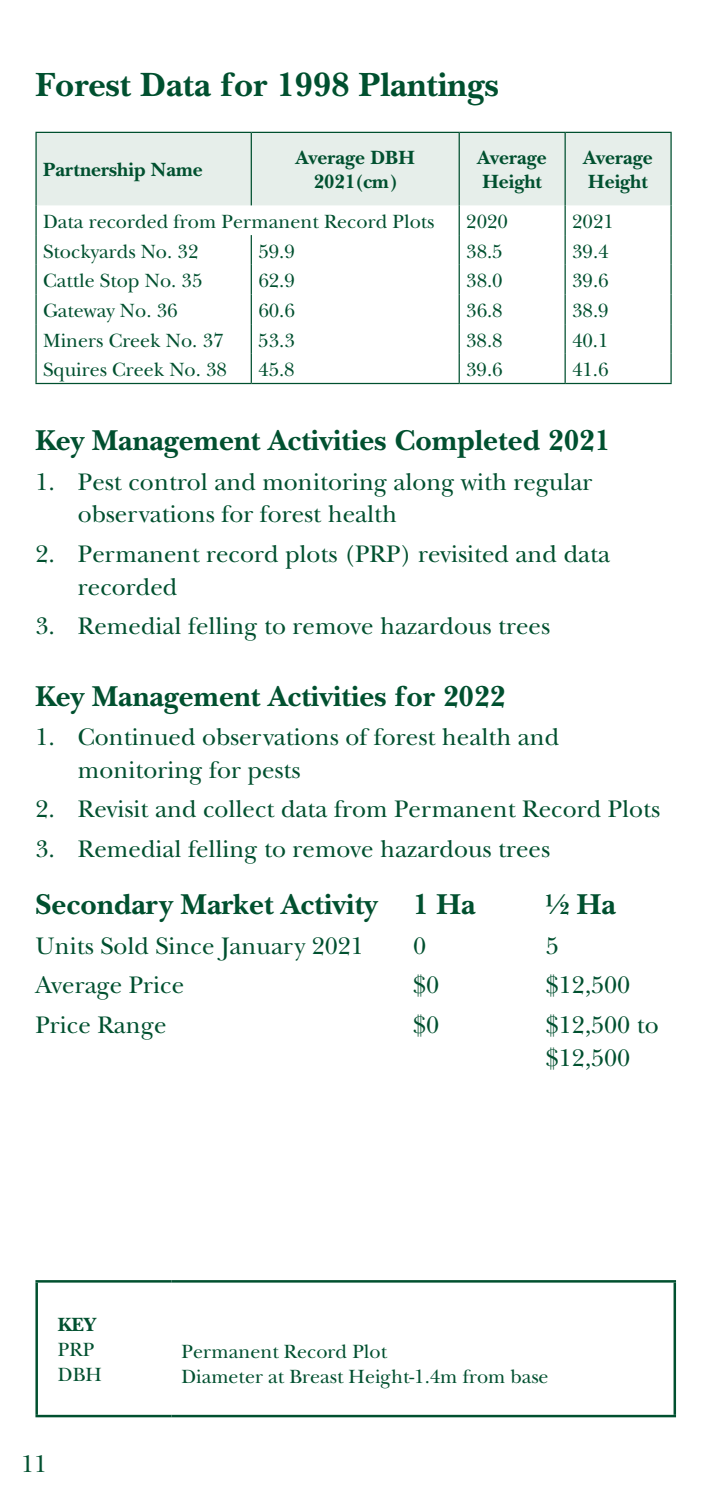
<style>
.page{position:relative;width:709px;height:1489px;background:#fff}
.page>*{position:absolute;margin:0;border:0;box-sizing:border-box;transform-origin:0 0}
.t1{font:700 35px "New Baskerville";color:#00502f}
.t2{font:700 30px "New Baskerville";color:#00502f}
.t3{font:25px/32.5px "New Baskerville";color:#00502f}
.t4{font:20px/25px "New Baskerville";color:#00502f}
.t5{font:700 20px/24px "New Baskerville";color:#00502f}
</style>
<div class="page">
<hr style="left:35px;top:1279px;width:136px;height:3px;background:#00502f">
<hr style="left:35px;top:1282px;width:3px;height:132px;background:#00502f">
<hr style="left:35px;top:1414px;width:136px;height:3px;background:#00502f">
<hr style="left:171px;top:1279px;width:505px;height:3px;background:#00502f">
<hr style="left:673px;top:1282px;width:3px;height:132px;background:#00502f">
<hr style="left:171px;top:1414px;width:505px;height:3px;background:#00502f">
<div style="left:37px;top:133px;width:633px;height:72px;background:#e6eeea"></div>
<hr style="left:35px;top:132px;width:216px;height:1px;background:#00502f">
<hr style="left:35px;top:133px;width:2px;height:72px;background:#00502f">
<hr style="left:251px;top:132px;width:208px;height:1px;background:#00502f">
<hr style="left:251px;top:133px;width:1px;height:72px;background:#00502f">
<hr style="left:459px;top:132px;width:106px;height:1px;background:#00502f">
<hr style="left:565px;top:132px;width:106px;height:1px;background:#00502f">
<hr style="left:670px;top:133px;width:1px;height:72px;background:#00502f">
<hr style="left:458px;top:133px;width:2px;height:72px;background:#00502f">
<hr style="left:564px;top:133px;width:2px;height:72px;background:#00502f">
<hr style="left:564px;top:205px;width:2px;height:30px;background:#00502f">
<hr style="left:670px;top:205px;width:1px;height:30px;background:#00502f">
<hr style="left:35px;top:235px;width:2px;height:30px;background:#00502f">
<hr style="left:564px;top:235px;width:2px;height:30px;background:#00502f">
<hr style="left:670px;top:235px;width:1px;height:30px;background:#00502f">
<hr style="left:35px;top:265px;width:2px;height:29px;background:#00502f">
<hr style="left:564px;top:265px;width:2px;height:29px;background:#00502f">
<svg style="left:670px;top:265px;width:1px;height:29px"></svg>
<hr style="left:35px;top:294px;width:2px;height:30px;background:#00502f">
<hr style="left:564px;top:294px;width:2px;height:30px;background:#00502f">
<hr style="left:670px;top:294px;width:1px;height:30px;background:#00502f">
<hr style="left:35px;top:324px;width:2px;height:30px;background:#00502f">
<hr style="left:564px;top:324px;width:2px;height:30px;background:#00502f">
<hr style="left:670px;top:324px;width:1px;height:30px;background:#00502f">
<hr style="left:35px;top:354px;width:2px;height:29px;background:#00502f">
<hr style="left:564px;top:354px;width:2px;height:29px;background:#00502f">
<svg style="left:670px;top:354px;width:1px;height:29px"></svg>
<hr style="left:35px;top:205px;width:2px;height:30px;background:#00502f">
<hr style="left:458px;top:205px;width:2px;height:30px;background:#00502f">
<hr style="left:35px;top:383px;width:216px;height:1px;background:#00502f">
<hr style="left:251px;top:383px;width:208px;height:1px;background:#00502f">
<hr style="left:459px;top:383px;width:106px;height:1px;background:#00502f">
<hr style="left:565px;top:383px;width:106px;height:1px;background:#00502f">
<hr style="left:251px;top:235px;width:1px;height:30px;background:#00502f">
<hr style="left:458px;top:235px;width:2px;height:30px;background:#00502f">
<svg style="left:251px;top:265px;width:1px;height:29px"></svg>
<hr style="left:458px;top:265px;width:2px;height:29px;background:#00502f">
<hr style="left:251px;top:294px;width:1px;height:30px;background:#00502f">
<hr style="left:458px;top:294px;width:2px;height:30px;background:#00502f">
<hr style="left:251px;top:324px;width:1px;height:30px;background:#00502f">
<hr style="left:458px;top:324px;width:2px;height:30px;background:#00502f">
<svg style="left:251px;top:354px;width:1px;height:29px"></svg>
<hr style="left:458px;top:354px;width:2px;height:29px;background:#00502f">
<h1 class="t1" style="left:35px;top:65px;width:465px">Forest Data for 1998 Plantings</h1>
<p class="t5" style="left:43px;top:158px;width:161px">Partnership Name</p>
<p class="t5" style="left:296px;top:146px;width:121px;text-align:center">Average DBH<br>2021(cm)</p>
<p class="t5" style="left:477px;top:146px;width:71px">Average<br>Height</p>
<p class="t5" style="left:583px;top:146px;width:71px">Average<br>Height</p>
<p class="t4" style="left:43px;top:209px;width:393px">Data recorded from Permanent Record Plots</p>
<p class="t4" style="left:466px;top:209px;width:43px">2020</p>
<p class="t4" style="left:572px;top:209px;width:43px">2021</p>
<p class="t4" style="left:43px;top:238px;width:157px">Stockyards No. 32</p>
<p class="t4" style="left:258px;top:238px;width:38px">59.9</p>
<p class="t4" style="left:466px;top:238px;width:38px">38.5</p>
<p class="t4" style="left:572px;top:238px;width:38px">39.4</p>
<p class="t4" style="left:43px;top:268px;width:161px">Cattle Stop No. 35</p>
<p class="t4" style="left:258px;top:268px;width:38px">62.9</p>
<p class="t4" style="left:466px;top:268px;width:38px">38.0</p>
<p class="t4" style="left:572px;top:268px;width:38px">39.6</p>
<p class="t4" style="left:43px;top:298px;width:136px">Gateway No. 36</p>
<p class="t4" style="left:258px;top:298px;width:38px">60.6</p>
<p class="t4" style="left:466px;top:298px;width:38px">36.8</p>
<p class="t4" style="left:572px;top:298px;width:38px">38.9</p>
<p class="t4" style="left:43px;top:327px;width:182px">Miners Creek No. 37</p>
<p class="t4" style="left:258px;top:327px;width:38px">53.3</p>
<p class="t4" style="left:466px;top:327px;width:38px">38.8</p>
<p class="t4" style="left:572px;top:327px;width:38px">40.1</p>
<p class="t4" style="left:43px;top:357px;width:185px">Squires Creek No. 38</p>
<p class="t4" style="left:258px;top:357px;width:38px">45.8</p>
<p class="t4" style="left:466px;top:357px;width:38px">39.6</p>
<p class="t4" style="left:572px;top:357px;width:38px">41.6</p>
<p class="t2" style="left:35px;top:423px;width:576px">Key Management Activities Completed 2021</p>
<p class="t3" style="left:78px;top:465px;width:516px;text-indent:-42px">1. Pest control and monitoring along with regular observations for forest health</p>
<p class="t3" style="left:78px;top:537px;width:533px;text-indent:-42px">2. Permanent record plots (PRP) revisited and data recorded</p>
<p class="t3" style="left:35px;top:609px;width:516px">3. Remedial felling to remove hazardous trees</p>
<p class="t2" style="left:35px;top:678px;width:471px">Key Management Activities for 2022</p>
<p class="t3" style="left:78px;top:720px;width:483px;text-indent:-42px">1. Continued observations of forest health and monitoring for pests</p>
<p class="t3" style="left:35px;top:792px;width:626px">2. Revisit and collect data from Permanent Record Plots</p>
<p class="t3" style="left:35px;top:832px;width:516px">3. Remedial felling to remove hazardous trees</p>
<p class="t2" style="left:35px;top:887px;width:441px">Secondary Market Activity 1 Ha</p>
<p class="t2" style="left:545px;top:887px;width:72px">½ Ha</p>
<p class="t3" style="left:35px;top:929px;width:330px">Units Sold Since January 2021</p>
<p class="t3" style="left:413px;top:929px;width:14px">0</p>
<p class="t3" style="left:545px;top:929px;width:14px">5</p>
<p class="t3" style="left:35px;top:968px;width:150px">Average Price</p>
<p class="t3" style="left:413px;top:968px;width:28px">$0</p>
<p class="t3" style="left:545px;top:968px;width:86px">$12,500</p>
<p class="t3" style="left:35px;top:1008px;width:133px">Price Range</p>
<p class="t3" style="left:413px;top:1008px;width:28px">$0</p>
<p class="t3" style="left:545px;top:1008px;width:115px">$12,500 to $12,500</p>
<p class="t5" style="left:58px;top:1312px;width:40px">KEY</p>
<p class="t4" style="left:58px;top:1337px;width:46px">PRP<br>DBH</p>
<p class="t4" style="left:181px;top:1339px;width:369px">Permanent Record Plot<br>Diameter at Breast Height-1.4m from base</p>
<p class="t3" style="left:21px;top:1447px;width:28px">11</p>
</div>
